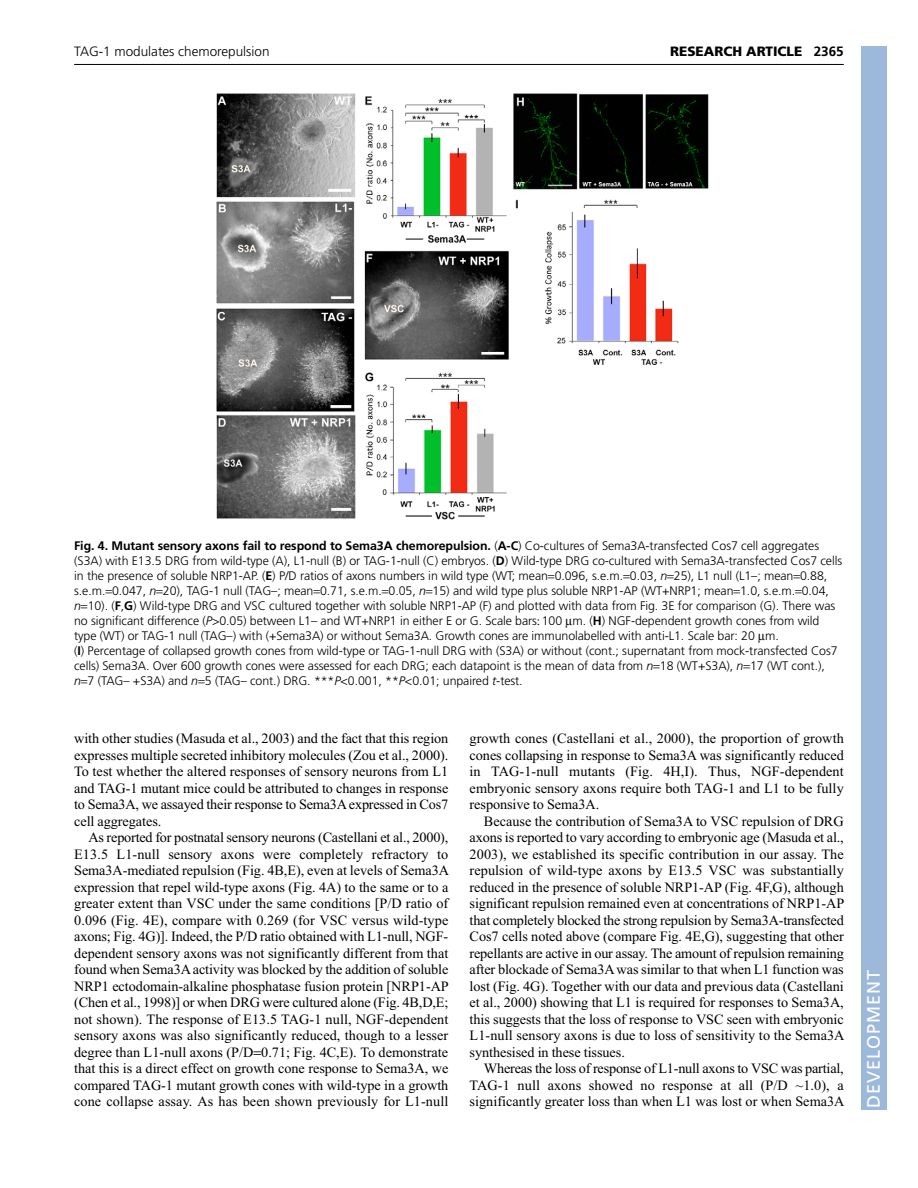
<style>
.page{position:relative;width:918px;height:1188px;background:#fff}
.page>*{position:absolute;margin:0;border:0;box-sizing:border-box;transform-origin:0 0}
.t1{font:18px "Frutiger LT Std";letter-spacing:.055em;color:#fff}
.t2{font:14.25px/16.5px "Times New Roman";color:#000;text-align:justify}
.t3{font:300 13.5px "Frutiger LT Std";color:#000}
.t4{font:900 13.5px "Frutiger LT Std";color:#000}
.t5{font:300 12.3px/15px "Frutiger LT Std";letter-spacing:-.005em;color:#000}
.s1{font-weight:700}
.s2{font-style:italic}
</style>
<div class="page">
<hr style="left:74px;top:64px;width:770px;height:1px;background:#000">
<img style="left:216px;top:93px;width:493px;height:427px">
<div style="left:861px;top:46px;width:25px;height:1064px;background:#9cb9db"></div>
<p class="t3" style="left:74px;top:46px;width:197px">TAG-1 modulates chemorepulsion</p>
<p class="t4" style="left:670px;top:46px;width:175px">RESEARCH ARTICLE <span class="s1">2365</span></p>
<p class="t5" style="left:74px;top:539px;width:770px"><span class="s1">Fig. 4. Mutant sensory axons fail to respond to Sema3A chemorepulsion.</span> (<span class="s1">A-C</span>) Co-cultures of Sema3A-transfected Cos7 cell aggregates (S3A) with E13.5 DRG from wild-type (A), L1-null (B) or TAG-1-null (C) embryos. (<span class="s1">D</span>) Wild-type DRG co-cultured with Sema3A-transfected Cos7 cells in the presence of soluble NRP1-AP. (<span class="s1">E</span>) P/D ratios of axons numbers in wild type (WT; mean 0.096, s.e.m. 0.03, <span class="s2">n</span> 25), L1 null (L1–; mean 0.88, s.e.m. 0.047, <span class="s2">n</span> 20), TAG-1 null (TAG–; mean 0.71, s.e.m. 0.05, <span class="s2">n</span> 15) and wild type plus soluble NRP1-AP (WT+NRP1; mean 1.0, s.e.m. 0.04,<br><span class="s2">n</span> 10). (<span class="s1">F</span>,<span class="s1">G</span>) Wild-type DRG and VSC cultured together with soluble NRP1-AP (F) and plotted with data from Fig. 3E for comparison (G). There was no significant difference (<span class="s2">P</span>&gt;0.05) between L1– and WT+NRP1 in either E or G. Scale bars 100 m. (<span class="s1">H</span>) NGF-dependent growth cones from wild type (WT) or TAG-1 null (TAG–) with (+Sema3A) or without Sema3A. Growth cones are immunolabelled with anti-L1. Scale bar: 20 m.<br>(<span class="s1">I</span>) Percentage of collapsed growth cones from wild-type or TAG-1-null DRG with (S3A) or without (cont.; supernatant from mock-transfected Cos7 cells) Sema3A. Over 600 growth cones were assessed for each DRG; each datapoint is the mean of data from <span class="s2">n</span> 18 (WT+S3A), <span class="s2">n</span> 17 (WT cont.),<br><span class="s2">n</span> 7 (TAG– +S3A) and <span class="s2">n</span> 5 (TAG– cont.) DRG. ***<span class="s2">P</span>&lt;0.001, **<span class="s2">P</span>&lt;0.01; unpaired <span class="s2">t</span>-test.</p>
<p class="t2" style="left:74px;top:732px;width:376px">with other studies (Masuda et al., 2003) and the fact that this region expresses multiple secreted inhibitory molecules (Zou et al., 2000).<br>To test whether the altered responses of sensory neurons from L1 and TAG-1 mutant mice could be attributed to changes in response to Sema3A, we assayed their response to Sema3A expressed in Cos7 cell aggregates.</p>
<p class="t2" style="left:74px;top:831px;width:377px;text-indent:14px">As reported for postnatal sensory neurons (Castellani et al., 2000), E13.5 L1-null sensory axons were completely refractory to Sema3A-mediated repulsion (Fig. 4B,E), even at levels of Sema3A expression that repel wild-type axons (Fig. 4A) to the same or to a greater extent than VSC under the same conditions [P/D ratio of 0.096 (Fig. 4E), compare with 0.269 (for VSC versus wild-type axons; Fig. 4G)]. Indeed, the P/D ratio obtained with L1-null, NGF&shy;dependent sensory axons was not significantly different from that found when Sema3A activity was blocked by the addition of soluble NRP1 ectodomain-alkaline phosphatase fusion protein [NRP1-AP (Chen et al., 1998)] or when DRG were cultured alone (Fig. 4B,D,E; not shown). The response of E13.5 TAG-1 null, NGF-dependent sensory axons was also significantly reduced, though to a lesser degree than L1-null axons (P/D 0.71; Fig. 4C,E). To demonstrate that this is a direct effect on growth cone response to Sema3A, we compared TAG-1 mutant growth cones with wild-type in a growth cone collapse assay. As has been shown previously for L1-null</p>
<p class="t2" style="left:470px;top:732px;width:376px">growth cones (Castellani et al., 2000), the proportion of growth cones collapsing in response to Sema3A was significantly reduced in TAG-1-null mutants (Fig. 4H,I). Thus, NGF-dependent embryonic sensory axons require both TAG-1 and L1 to be fully responsive to Sema3A.</p>
<p class="t2" style="left:470px;top:814px;width:376px;text-indent:14px">Because the contribution of Sema3A to VSC repulsion of DRG axons is reported to vary according to embryonic age (Masuda et al., 2003), we established its specific contribution in our assay. The repulsion of wild-type axons by E13.5 VSC was substantially reduced in the presence of soluble NRP1-AP (Fig. 4F,G), although significant repulsion remained even at concentrations of NRP1-AP that completely blocked the strong repulsion by Sema3A-transfected Cos7 cells noted above (compare Fig. 4E,G), suggesting that other repellants are active in our assay. The amount of repulsion remaining after blockade of Sema3A was similar to that when L1 function was lost (Fig. 4G). Together with our data and previous data (Castellani et al., 2000) showing that L1 is required for responses to Sema3A, this suggests that the loss of response to VSC seen with embryonic L1-null sensory axons is due to loss of sensitivity to the Sema3A synthesised in these tissues.</p>
<p class="t2" style="left:470px;top:1062px;width:376px;text-indent:14px">Whereas the loss of response of L1-null axons to VSC was partial, TAG-1 null axons showed no response at all (P/D ~1.0), a significantly greater loss than when L1 was lost or when Sema3A</p>
<p class="t1" style="left:863px;top:1108px;width:140px;rotate:-90deg">DEVELOPMENT</p>
</div>
